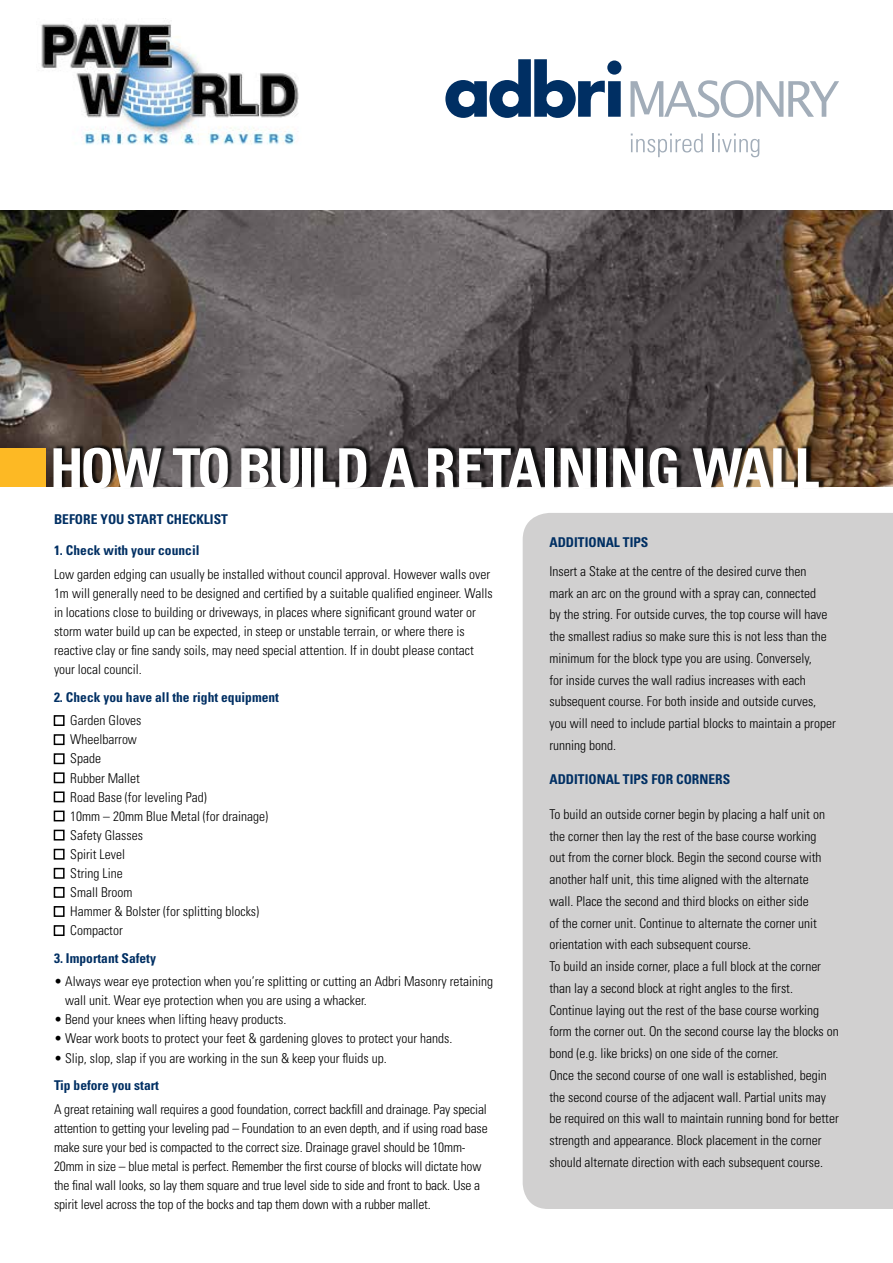
<style>
.page{position:relative;width:893px;height:1263px;background:#fff}
.page>*{position:absolute;margin:0;border:0;box-sizing:border-box;transform-origin:0 0}
.t1{font:700 condensed 55.5px "Univers";letter-spacing:-.03em;color:#fff}
.t2{font:300 condensed 13.5px/21.8px "Univers";color:#000}
.t3{font:700 condensed 13.5px "Univers";color:#002f63}
</style>
<div class="page">
<div style="left:523px;top:513px;width:370px;height:696px;background:#d1d0d0"></div>
<svg style="left:630px;top:80px;width:209px;height:38px"></svg>
<svg style="left:445px;top:59px;width:176px;height:59px"></svg>
<svg style="left:631px;top:134px;width:72px;height:23px"></svg>
<svg style="left:712px;top:134px;width:47px;height:23px"></svg>
<div style="left:54px;top:715px;width:11px;height:11px;border:2px solid #000"></div>
<div style="left:54px;top:734px;width:11px;height:11px;border:2px solid #000"></div>
<div style="left:54px;top:753px;width:11px;height:11px;border:2px solid #000"></div>
<div style="left:54px;top:772px;width:11px;height:11px;border:2px solid #000"></div>
<div style="left:54px;top:791px;width:11px;height:11px;border:2px solid #000"></div>
<div style="left:54px;top:810px;width:11px;height:11px;border:2px solid #000"></div>
<div style="left:54px;top:830px;width:11px;height:10px;border:2px solid #000"></div>
<div style="left:54px;top:849px;width:11px;height:11px;border:2px solid #000"></div>
<div style="left:54px;top:868px;width:11px;height:11px;border:2px solid #000"></div>
<div style="left:54px;top:887px;width:11px;height:11px;border:2px solid #000"></div>
<div style="left:54px;top:906px;width:11px;height:11px;border:2px solid #000"></div>
<div style="left:54px;top:925px;width:11px;height:11px;border:2px solid #000"></div>
<img style="left:0;top:210px;width:893px;height:277px">
<div style="left:56px;top:444px;width:769px;height:45px;background:#000;opacity:.75"></div>
<div style="left:0;top:448px;width:45px;height:39px;background:#fdb924"></div>
<img style="left:41px;top:18px;width:258px;height:127px">
<h1 class="t1" style="left:50px;top:435px;width:771px">HOW TO BUILD A RETAINING WALL</h1>
<p class="t3" style="left:54px;top:510px;width:175px">BEFORE YOU START CHECKLIST</p>
<p class="t3" style="left:54px;top:542px;width:147px">1. Check with your council</p>
<p class="t2" style="left:54px;top:564px;width:440px;line-height:19px">Low garden edging can usually be installed without council approval. However walls over 1m will generally need to be designed and certified by a suitable qualified engineer. Walls in locations close to building or driveways, in places where significant ground water or storm water build up can be expected, in steep or unstable terrain, or where there is reactive clay or fine sandy soils, may need special attention. If in doubt please contact your local council.</p>
<p class="t3" style="left:54px;top:689px;width:226px">2. Check you have all the right equipment</p>
<p class="t2" style="left:70px;top:711px;width:199px;line-height:19px">Garden Gloves<br>Wheelbarrow<br>Spade<br>Rubber Mallet<br>Road Base (for leveling Pad)<br>10mm – 20mm Blue Metal (for drainage)<br>Safety Glasses<br>Spirit Level<br>String Line<br>Small Broom<br>Hammer &amp; Bolster (for splitting blocks)<br>Compactor</p>
<p class="t3" style="left:54px;top:950px;width:103px">3. Important Safety</p>
<p class="t2" style="left:65px;top:972px;width:430px;line-height:19px;text-indent:-11px">• Always wear eye protection when you’re splitting or cutting an Adbri Masonry retaining wall unit. Wear eye protection when you are using a whacker.</p>
<p class="t2" style="left:54px;top:1009px;width:234px">• Bend your knees when lifting heavy products.</p>
<p class="t2" style="left:54px;top:1028px;width:400px">• Wear work boots to protect your feet &amp; gardening gloves to protect your hands.</p>
<p class="t2" style="left:54px;top:1047px;width:334px">• Slip, slop, slap if you are working in the sun &amp; keep your fluids up.</p>
<p class="t3" style="left:54px;top:1077px;width:107px">Tip before you start</p>
<p class="t2" style="left:54px;top:1099px;width:435px;line-height:19px">A great retaining wall requires a good foundation, correct backfill and drainage. Pay special attention to getting your leveling pad – Foundation to an even depth, and if using road base make sure your bed is compacted to the correct size. Drainage gravel should be 10mm-20mm in size – blue metal is perfect. Remember the first course of blocks will dictate how the final wall looks, so lay them square and true level side to side and front to back. Use a spirit level across the top of the bocks and tap them down with a rubber mallet.</p>
<p class="t3" style="left:549px;top:534px;width:101px">ADD ITIONAL TIPS</p>
<p class="t2" style="left:549px;top:560px;width:288px">Insert a Stake at the centre of the desired curve then<br>mark an arc on the ground with a spray can, connected<br>by the string. For outside curves, the top course will have the smallest radius so make sure this is not less than the minimum for the block type you are using. Conversely,<br>for inside curves the wall radius increases with each subsequent course. For both inside and outside curves, you will need to include partial blocks to maintain a proper running bond.</p>
<p class="t3" style="left:549px;top:771px;width:31px">Additio</p>
<p class="t3" style="left:597px;top:771px;width:63px">nal Tips for</p>
<p class="t3" style="left:676px;top:771px;width:41px">Corners</p>
<p class="t2" style="left:549px;top:803px;width:291px">To build an outside corner begin by placing a half unit on the corner then lay the rest of the base course working<br>out from the corner block. Begin the second course with another half unit, this time aligned with the alternate<br>wall. Place the second and third blocks on either side<br>of the corner unit. Continue to alternate the corner unit orientation with each subsequent course.<br>To build an inside corner, place a full block at the corner than lay a second block at right angles to the first.<br>Continue laying out the rest of the base course working form the corner out. On the second course lay the blocks on bond (e.g. like bricks) on one side of the corner.<br>Once the second course of one wall is established, begin the second course of the adjacent wall. Partial units may be required on this wall to maintain running bond for better strength and appearance. Block placement in the corner should alternate direction with each subsequent course.</p>
</div>
